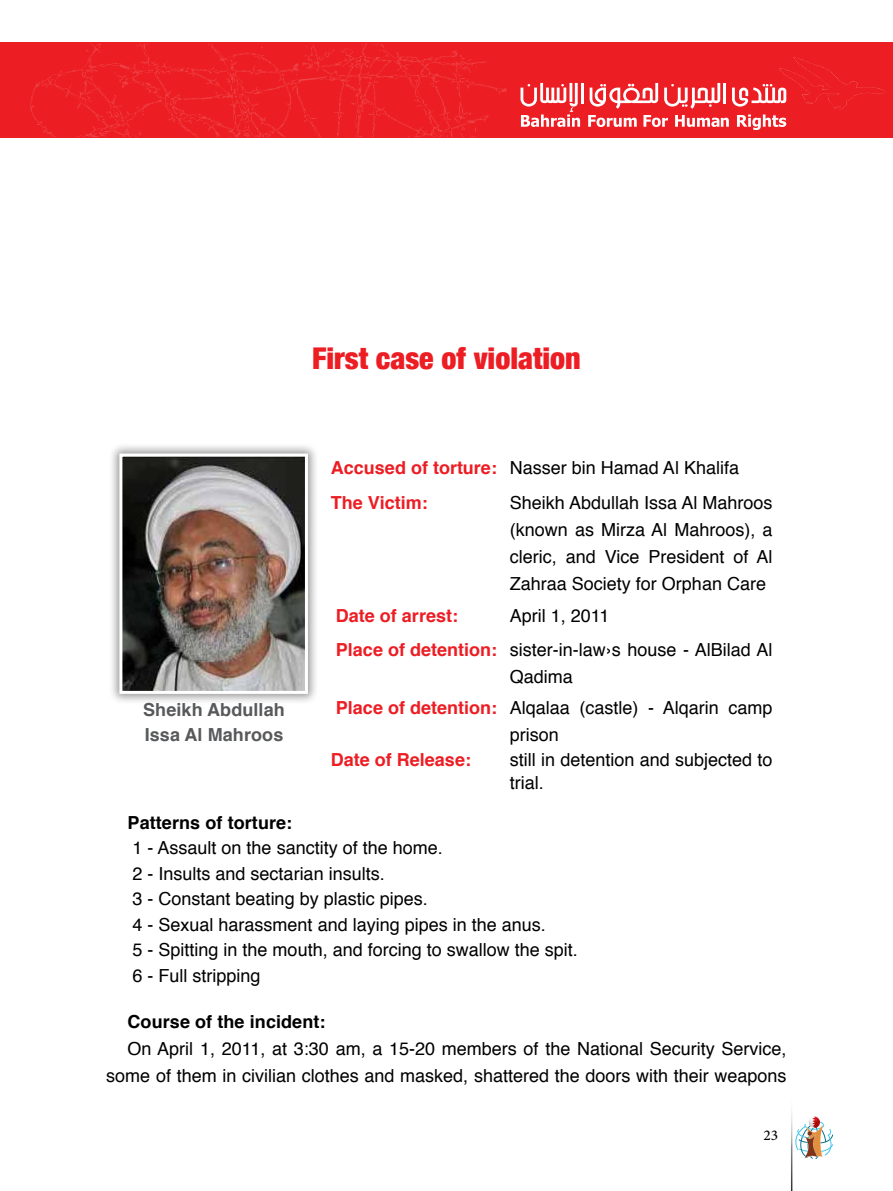
<style>
.page{position:relative;width:893px;height:1191px;background:#fff}
.page>*{position:absolute;margin:0;border:0;box-sizing:border-box;transform-origin:0 0}
.t1{font:900 condensed 30px "Helvetica Neue";color:#ed1d24}
.t2{font:21px "Adobe Arabic";color:#000}
.t3{font:18px/25.5px "Helvetica";color:#000}
.t4{font:700 18px/34.5px "Helvetica";color:#ed1d24}
.t5{font:700 18px "Helvetica";letter-spacing:.005em;color:#000}
.t6{font:700 18px/25.5px "Helvetica";letter-spacing:.005em;color:#58595b}
.s1{font-weight:400;color:#000}
.s2{font-weight:700;color:#ed1d24}
</style>
<div class="page">
<div style="left:108px;top:442px;width:211px;height:263px;background:#000;opacity:.4"></div>
<img style="left:123px;top:457px;width:181px;height:233px">
<div style="left:119px;top:453px;width:189px;height:241px;border:3px solid #fff"></div>
<div style="left:0;top:43px;width:893px;height:95px;background:#ed1d24"></div>
<hr style="left:581px;top:83px;width:3px;height:20px;background:#fff">
<svg style="left:590px;top:83px;width:68px;height:26px"></svg>
<svg style="left:664px;top:83px;width:56px;height:26px"></svg>
<hr style="left:723px;top:83px;width:3px;height:20px;background:#fff">
<svg style="left:732px;top:84px;width:44px;height:23px"></svg>
<svg style="left:520px;top:83px;width:60px;height:44px"></svg>
<svg style="left:588px;top:115px;width:49px;height:12px"></svg>
<svg style="left:643px;top:115px;width:25px;height:12px"></svg>
<svg style="left:675px;top:115px;width:54px;height:12px"></svg>
<svg style="left:737px;top:114px;width:49px;height:16px"></svg>
<img style="left:30px;top:44px;width:477px;height:93px">
<img style="left:776px;top:57px;width:110px;height:53px">
<svg style="left:795px;top:1116px;width:38px;height:43px"></svg>
<h1 class="t1" style="left:312px;top:334px;width:270px">First case of violation</h1>
<p class="t6" style="left:143px;top:697px;width:143px">Sheikh Abdullah<br>Issa Al Mahroos</p>
<p class="t4" style="left:331px;top:451px;width:410px">Accused of torture: <span class="s1">Nasser bin Hamad Al Khalifa<br></span>The Victim:</p>
<p class="t3" style="left:510px;top:489px;width:264px;line-height:27px;text-align:justify">Sheikh Abdullah Issa Al Mahroos (known as Mirza Al Mahroos), a cleric, and Vice President of Al Zahraa Society for Orphan Care</p>
<p class="t3" style="left:336px;top:599px;width:438px;line-height:34px;text-indent:174px">April 1, 2011<br><span class="s2">Place of detention:</span> sister-in-law›s house - AlBilad Al</p>
<p class="t3" style="left:336px;top:662px;width:438px;line-height:30.5px;text-indent:174px">Qadima<br><span class="s2">Place of detention:</span> Alqalaa (castle) - Alqarin camp</p>
<p class="t3" style="left:510px;top:722px;width:51px">prison</p>
<p class="t4" style="left:331px;top:742px;width:142px">Date of Release:</p>
<p class="t3" style="left:510px;top:749px;width:264px;line-height:22.5px">still in detention and subjected to trial.</p>
<p class="t4" style="left:336px;top:599px;width:124px">Date of arrest:</p>
<p class="t5" style="left:128px;top:807px;width:166px">Patterns of torture:</p>
<p class="t3" style="left:133px;top:835px;width:447px">1 - Assault on the sanctity of the home.<br>2 - Insults and sectarian insults.<br>3 - Constant beating by plastic pipes.<br>4 - Sexual harassment and laying pipes in the anus.<br>5 - Spitting in the mouth, and forcing to swallow the spit.<br>6 - Full stripping</p>
<p class="t5" style="left:128px;top:1007px;width:200px">Course of the incident:</p>
<p class="t3" style="left:106px;top:1036px;width:682px;line-height:27px;text-align:right">On April 1, 2011, at 3:30 am, a 15-20 members of the National Security Service, some of them in civilian clothes and masked, shattered the doors with their weapons</p>
<p class="t2" style="left:763px;top:1120px;width:16px">23</p>
</div>
